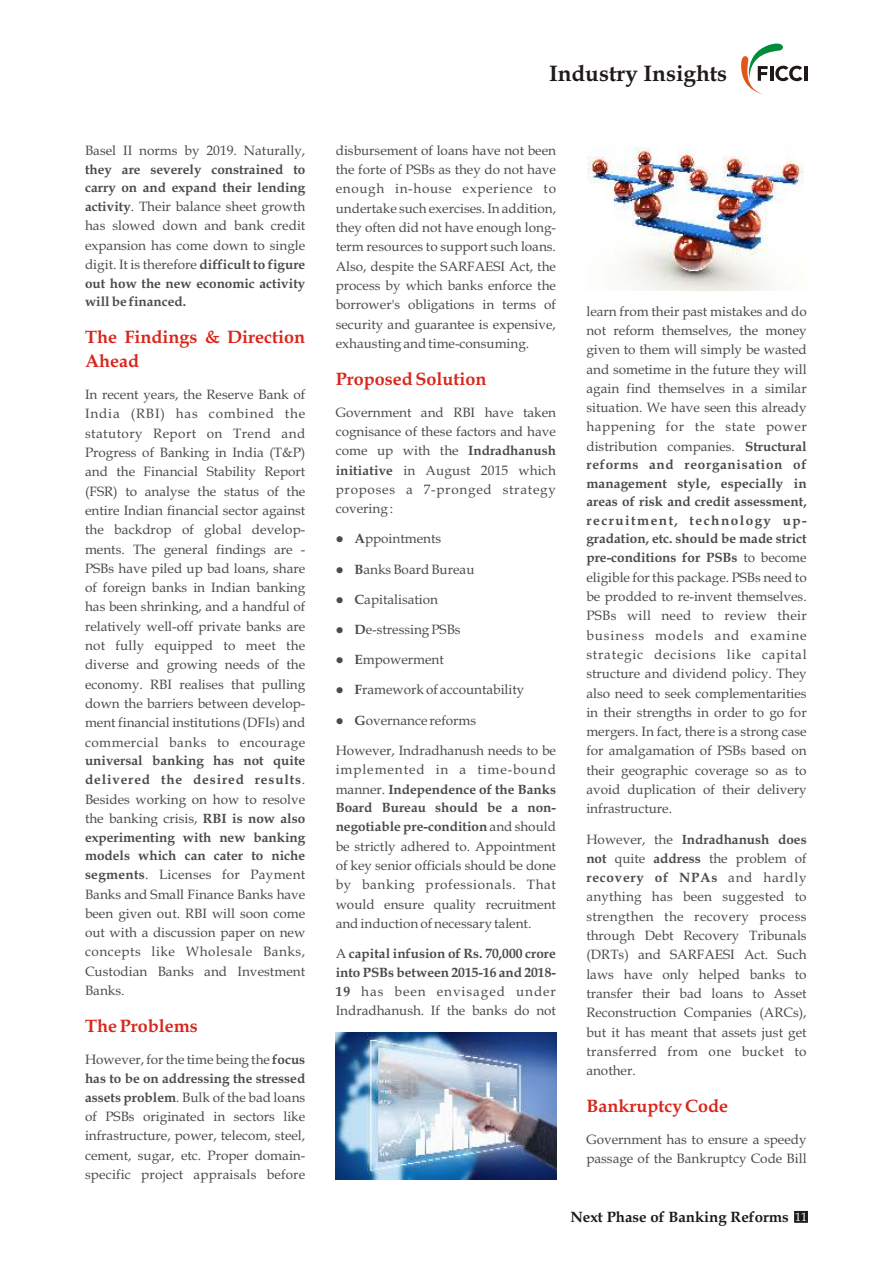
<style>
.page{position:relative;width:891px;height:1274px;background:#fff}
.page>*{position:absolute;margin:0;border:0;box-sizing:border-box;transform-origin:0 0}
.t1{font:700 22.5px "Book Antiqua";color:#1f1a17}
.t2{font:700 18px/24.6px "Book Antiqua";color:#d9261c}
.t3{font:700 15px "Book Antiqua";color:#1f1a17}
.t4{font:13.5px/19.2px "Book Antiqua";color:#4d4a47;text-align:justify}
.t5{font:700 13.5px/18.9px "Book Antiqua";color:#4d4a47;text-align:justify}
.s1{font-weight:400}
.s2{font-weight:700}
.s3{font-weight:400;font-size:12px;color:#fff}
</style>
<div class="page">
<svg style="left:741px;top:43px;width:61px;height:51px"></svg>
<svg style="left:804px;top:66px;width:3px;height:15px"></svg>
<img style="left:587px;top:147px;width:217px;height:144px">
<img style="left:335px;top:1032px;width:221px;height:147px">
<svg style="left:794px;top:1210px;width:13px;height:12px"></svg>
<p class="t4" style="left:85px;top:142px;width:222px">Basel II norms by 2019. Naturally,</p>
<p class="t5" style="left:85px;top:161px;width:222px">they are severely constrained to carry on and expand their lending activity<span class="s1">. Their balance sheet growth has slowed down and bank credit expansion has come down to single digit. It is therefore</span> difficult to figure out how the new economic activity will be financed.</p>
<h2 class="t2" style="left:85px;top:326px;width:222px">The Findings &amp; Direction<br>Ahead</h2>
<p class="t4" style="left:85px;top:386px;width:222px">In recent years, the Reserve Bank of India (RBI) has combined the statutory Report on Trend and Progress of Banking in India (T&amp;P) and the Financial Stability Report (FSR) to analyse the status of the entire Indian financial sector against the backdrop of global develop&shy;ments. The general findings are - PSBs have piled up bad loans, share of foreign banks in Indian banking has been shrinking, and a handful of relatively well-off private banks are not fully equipped to meet the diverse and growing needs of the economy. RBI realises that pulling down the barriers between develop&shy;ment financial institutions (DFIs) and commercial banks to encourage</p>
<p class="t4" style="left:85px;top:752px;width:222px"><span class="s2">universal banking has not quite delivered the desired results</span>.<br>Besides working on how to resolve the banking crisis, <span class="s2">RBI is now also experimenting with new banking models which can cater to niche segments</span>. Licenses for Payment Banks and Small Finance Banks have been given out. RBI will soon come out with a discussion paper on new concepts like Wholesale Banks, Custodian Banks and Investment Banks.</p>
<h2 class="t2" style="left:85px;top:1015px;width:114px">The Problems</h2>
<p class="t4" style="left:85px;top:1051px;width:222px">However, for the time being the <span class="s2">focus has to be on addressing the stressed assets problem</span>. Bulk of the bad loans of PSBs originated in sectors like infrastructure, power, telecom, steel, cement, sugar, etc. Proper domain&shy;specific project appraisals before</p>
<h1 class="t1" style="left:549px;top:65px;width:180px">Industry Insights</h1>
<p class="t4" style="left:335px;top:142px;width:222px">disbursement of loans have not been the forte of PSBs as they do not have enough in-house experience to undertake such exercises. In addition, they often did not have enough long&shy;term resources to support such loans.<br>Also, despite the SARFAESI Act, the process by which banks enforce the borrower's obligations in terms of security and guarantee is expensive, exhausting and time-consuming.</p>
<h2 class="t2" style="left:335px;top:368px;width:152px">Proposed Solution</h2>
<p class="t4" style="left:335px;top:404px;width:222px">Government and RBI have taken cognisance of these factors and have come up with the <span class="s2">Indradhanush initiative</span> in August 2015 which proposes a 7-pronged strategy covering :</p>
<p class="t4" style="left:335px;top:530px;width:107px">●<span class="s2">A</span>ppointments</p>
<p class="t4" style="left:335px;top:561px;width:140px">●<span class="s2">B</span>anks Board Bureau</p>
<p class="t4" style="left:335px;top:591px;width:104px">●<span class="s2">C</span>apitalisation</p>
<p class="t4" style="left:335px;top:621px;width:126px">●<span class="s2">D</span>e-stressing PSBs</p>
<p class="t4" style="left:335px;top:651px;width:110px">●<span class="s2">E</span>mpowerment</p>
<p class="t4" style="left:335px;top:681px;width:190px">●<span class="s2">F</span>ramework of accountability</p>
<p class="t4" style="left:335px;top:712px;width:142px">●<span class="s2">G</span>overnance reforms</p>
<p class="t4" style="left:335px;top:742px;width:222px">However, Indradhanush needs to be implemented in a time-bound manner. <span class="s2">Independence of the Banks Board Bureau should be a non&shy;negotiable pre-condition</span> and should be strictly adhered to. Appointment of key senior officials should be done by banking professionals. That would ensure quality recruitment and induction of necessary talent.</p>
<p class="t5" style="left:335px;top:945px;width:222px"><span class="s1">A</span> capital infusion of Rs. 70,000 crore into PSBs between 2015-16 and 2018- 19 <span class="s1">has been envisaged under Indradhanush. If the banks do not</span></p>
<p class="t4" style="left:586px;top:303px;width:222px">learn from their past mistakes and do not reform themselves, the money given to them will simply be wasted and sometime in the future they will again find themselves in a similar situation. We have seen this already happening for the state power distribution companies. <span class="s2">Structural reforms and reorganisation of management style, especially in areas of risk and credit assessment, recruitment, technology up&shy;gradation, etc. should be made strict pre-conditions for PSBs</span> to become eligible for this package. PSBs need to be prodded to re-invent themselves.<br>PSBs will need to review their business models and examine strategic decisions like capital structure and dividend policy. They also need to seek complementarities in their strengths in order to go for mergers. In fact, there is a strong case for amalgamation of PSBs based on their geographic coverage so as to avoid duplication of their delivery infrastructure.</p>
<p class="t4" style="left:586px;top:830px;width:222px">However, the <span class="s2">Indradhanush does not</span> quite <span class="s2">address</span> the problem of <span class="s2">recovery of NPAs</span> and hardly anything has been suggested to strengthen the recovery process through Debt Recovery Tribunals (DRTs) and SARFAESI Act. Such laws have only helped banks to transfer their bad loans to Asset Reconstruction Companies (ARCs), but it has meant that assets just get transferred from one bucket to another.</p>
<h2 class="t2" style="left:586px;top:1095px;width:143px">Bankruptcy Code</h2>
<p class="t4" style="left:586px;top:1131px;width:222px">Government has to ensure a speedy passage of the Bankruptcy Code Bill</p>
<p class="t3" style="left:570px;top:1211px;width:238px">Next Phase of Banking Reforms <span class="s3">11</span></p>
</div>
